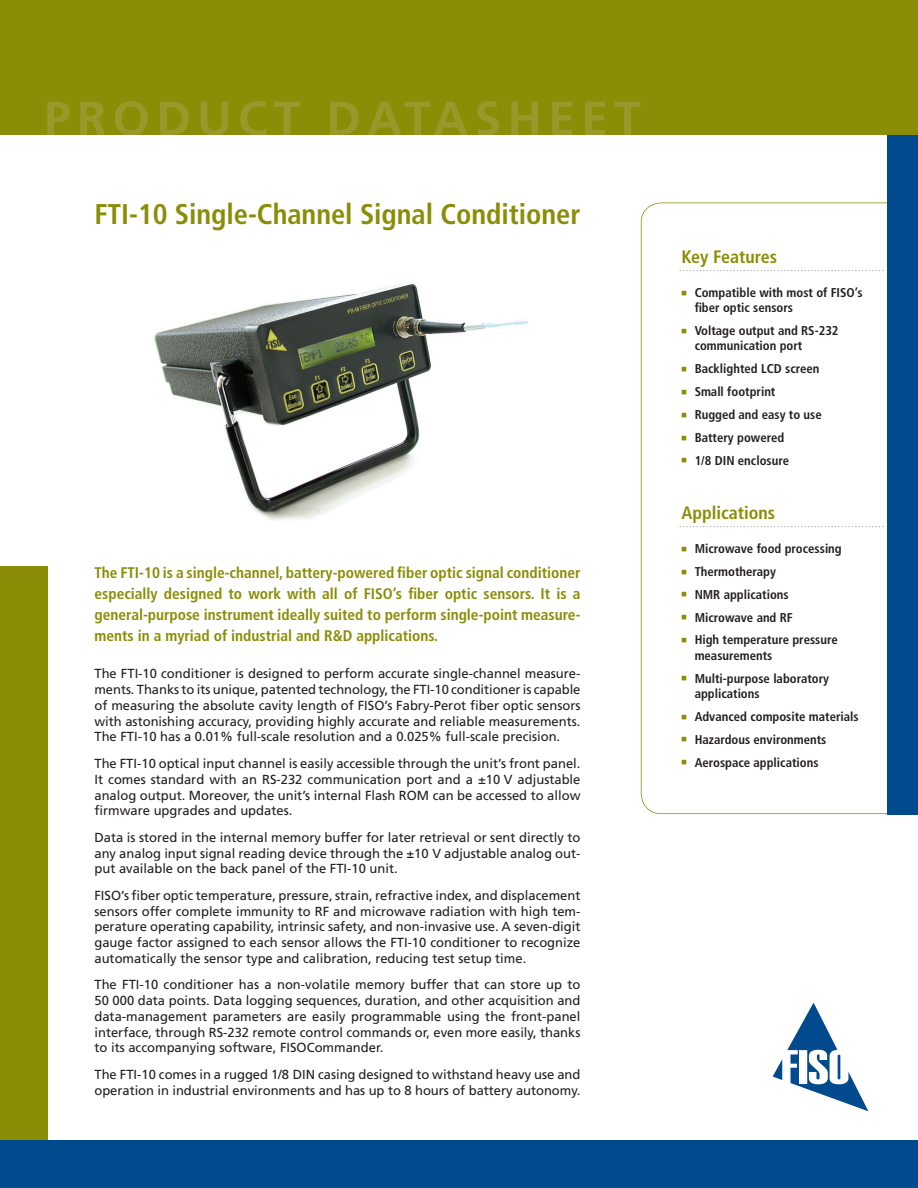
<style>
.page{position:relative;width:918px;height:1188px;background:#fff}
.page>*{position:absolute;margin:0;border:0;box-sizing:border-box;transform-origin:0 0}
.t1{font:700 condensed 28.5px "Frutiger LT Std";color:#8a8d06}
.t2{font:700 condensed 18px "Frutiger LT Std";color:#8a8d06}
.t3{font:700 condensed 15.3px/21px "Frutiger LT Std";color:#8a8d06;text-align:justify}
.t4{font:13.2px/15.8px "Frutiger LT Std";color:#231f20;text-align:justify}
.t5{font:700 condensed 12.75px/15.3px "Frutiger LT Std";color:#231f20}
.s1{color:#8a8d06}
</style>
<div class="page">
<div style="left:0;top:567px;width:47px;height:621px;background:#8a8d06"></div>
<img style="left:154px;top:284px;width:373px;height:236px">
<svg style="left:773px;top:1003px;width:95px;height:108px"></svg>
<hr style="left:838px;top:1055px;width:2px;height:24px;background:#004a8d">
<div style="left:0;top:1141px;width:918px;height:47px;background:#004a8d"></div>
<svg style="left:641px;top:202px;width:247px;height:612px"></svg>
<svg style="left:680px;top:270px;width:203px;height:1px"></svg>
<svg style="left:680px;top:526px;width:203px;height:1px"></svg>
<div style="left:888px;top:0;width:30px;height:814px;background:#004a8d"></div>
<div style="left:0;top:0;width:918px;height:135px;background:#8a8d06"></div>
<svg style="left:47px;top:101px;width:594px;height:34px"></svg>
<h1 class="t1" style="left:94px;top:203px;width:487px">FTI-10 Single-Channel Signal Conditioner</h1>
<p class="t3" style="left:94px;top:563px;width:488px">The FTI-10 is a single-channel, battery-powered fiber optic signal conditioner especially designed to work with all of FISO’s fiber optic sensors. It is a general-purpose instrument ideally suited to perform single-point measure&shy;ments in a myriad of industrial and R&amp;D applications.</p>
<p class="t4" style="left:94px;top:667px;width:488px">The FTI-10 conditioner is designed to perform accurate single-channel measure&shy;ments. Thanks to its unique, patented technology, the FTI-10 conditioner is capable of measuring the absolute cavity length of FISO’s Fabry-Perot fiber optic sensors with astonishing accuracy, providing highly accurate and reliable measurements.<br>The FTI-10 has a 0.01% full-scale resolution and a 0.025% full-scale precision.</p>
<p class="t4" style="left:94px;top:757px;width:488px">The FTI-10 optical input channel is easily accessible through the unit’s front panel.<br>It comes standard with an RS-232 communication port and a ±10 V adjus table analog output. Moreover, the unit’s internal Flash ROM can be accessed to allow firm ware upgrades and updates.</p>
<p class="t4" style="left:94px;top:830px;width:487px">Data is stored in the internal memory buffer for later retrieval or sent directly to any analog input signal reading device through the ±10 V adjustable analog out&shy;put available on the back panel of the FTI-10 unit.</p>
<p class="t4" style="left:94px;top:888px;width:488px">FISO’s fiber optic temperature, pressure, strain, refractive index, and displacement sensors offer complete immunity to RF and microwave radiation with high tem&shy;perature opera ting capability, intrinsic safety, and non-invasive use. A seven-digit gauge factor assigned to each sensor allows the FTI-10 conditioner to recognize automatically the sensor type and calibration, reducing test setup time.</p>
<p class="t4" style="left:94px;top:978px;width:488px">The FTI-10 conditioner has a non-volatile memory buffer that can store up to 50 000 data points. Data logging sequences, duration, and other acquisition and data-management parameters are easily programmable using the front-panel interface, through RS-232 remote control commands or, even more easily, thanks to its accompanying software, FISOCommander.</p>
<p class="t4" style="left:94px;top:1068px;width:488px">The FTI-10 comes in a rugged 1/8 DIN casing designed to withstand heavy use and operation in industrial environments and has up to 8 hours of battery autonomy.</p>
<h2 class="t2" style="left:681px;top:250px;width:97px">Key Features</h2>
<p class="t5" style="left:695px;top:286px;width:169px;text-indent:-14px"><span class="s1">■</span> Compatible with most of FISO’s fiber optic sensors</p>
<p class="t5" style="left:695px;top:324px;width:145px;text-indent:-14px"><span class="s1">■</span> Voltage output and RS-232 communication port</p>
<p class="t5" style="left:681px;top:362px;width:140px"><span class="s1">■</span> Backlighted LCD screen</p>
<p class="t5" style="left:681px;top:385px;width:96px"><span class="s1">■</span> Small footprint</p>
<p class="t5" style="left:681px;top:408px;width:142px"><span class="s1">■</span> Rugged and easy to use</p>
<p class="t5" style="left:681px;top:431px;width:105px"><span class="s1">■</span> Battery powered</p>
<p class="t5" style="left:681px;top:454px;width:109px"><span class="s1">■</span> 1/8 DIN enclosure</p>
<h2 class="t2" style="left:681px;top:506px;width:95px">Applications</h2>
<p class="t5" style="left:681px;top:542px;width:162px"><span class="s1">■</span> Microwave food processing</p>
<p class="t5" style="left:681px;top:565px;width:96px"><span class="s1">■</span> Thermotherapy</p>
<p class="t5" style="left:681px;top:588px;width:109px"><span class="s1">■</span> NMR applications</p>
<p class="t5" style="left:681px;top:611px;width:113px"><span class="s1">■</span> Microwave and RF</p>
<p class="t5" style="left:695px;top:633px;width:145px;text-indent:-14px"><span class="s1">■</span> High temperature pressure measurements</p>
<p class="t5" style="left:695px;top:672px;width:136px;text-indent:-14px"><span class="s1">■</span> Multi-purpose laboratory applications</p>
<p class="t5" style="left:681px;top:710px;width:179px"><span class="s1">■</span> Advanced composite materials</p>
<p class="t5" style="left:681px;top:733px;width:147px"><span class="s1">■</span> Hazardous environments</p>
<p class="t5" style="left:681px;top:755px;width:139px"><span class="s1">■</span> Aerospace applications</p>
</div>
